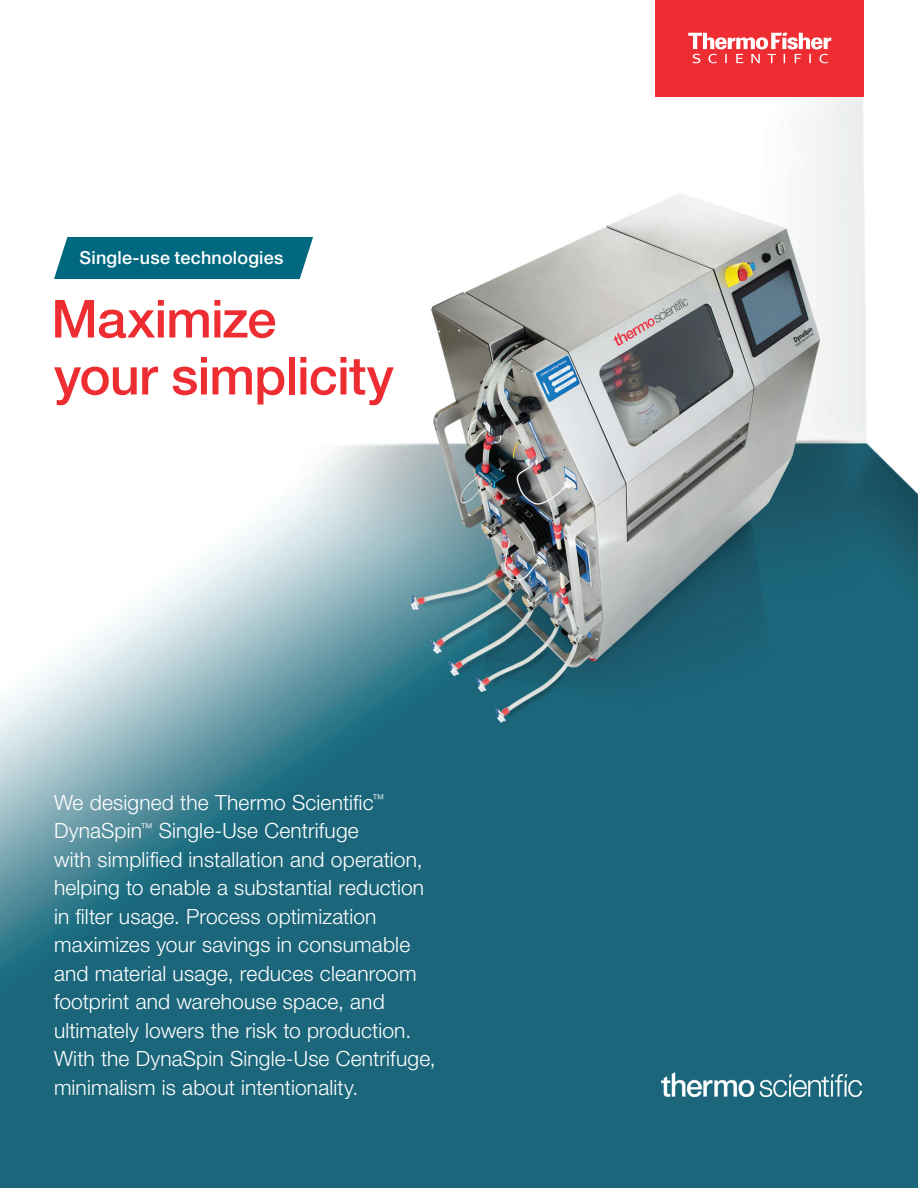
<style>
.page{position:relative;width:918px;height:1188px;background:#fff}
.page>*{position:absolute;margin:0;border:0;box-sizing:border-box;transform-origin:0 0}
.t1{font:500 52.5px/57px "Helvetica Neue LTW1 G";letter-spacing:-.015em;color:#ee2d33}
.t2{font:300 21px/28.5px "Helvetica Neue LTW1 G";letter-spacing:.01em;color:#fff}
.t3{font:500 18px "Helvetica Neue LTW1 G";letter-spacing:.01em;color:#fff}
</style>
<div class="page">
<img style="left:0;top:0;width:918px;height:1188px">
<div style="left:54px;top:237px;width:259px;height:42px;background:#00687f"></div>
<div style="left:656px;top:0;width:208px;height:96px;background:#ee2d33"></div>
<svg style="left:688px;top:33px;width:143px;height:30px"></svg>
<img style="left:661px;top:1072px;width:200px;height:24px">
<p class="t3" style="left:80px;top:247px;width:205px">Single-use technologies</p>
<h1 class="t1" style="left:51px;top:290px;width:344px">Maximize<br>your simplicity</h1>
<p class="t2" style="left:54px;top:788px;width:383px">We designed the Thermo Scientific<sup>™ </sup>DynaSpin<sup>™</sup> Single-Use Centrifuge<br>with simplified installation and operation, helping to enable a substantial reduction in filter usage. Process optimization maximizes your savings in consumable and material usage, reduces cleanroom footprint and warehouse space, and ultimately lowers the risk to production.<br>With the DynaSpin Single-Use Centrifuge, minimalism is about intentionality.</p>
</div>
